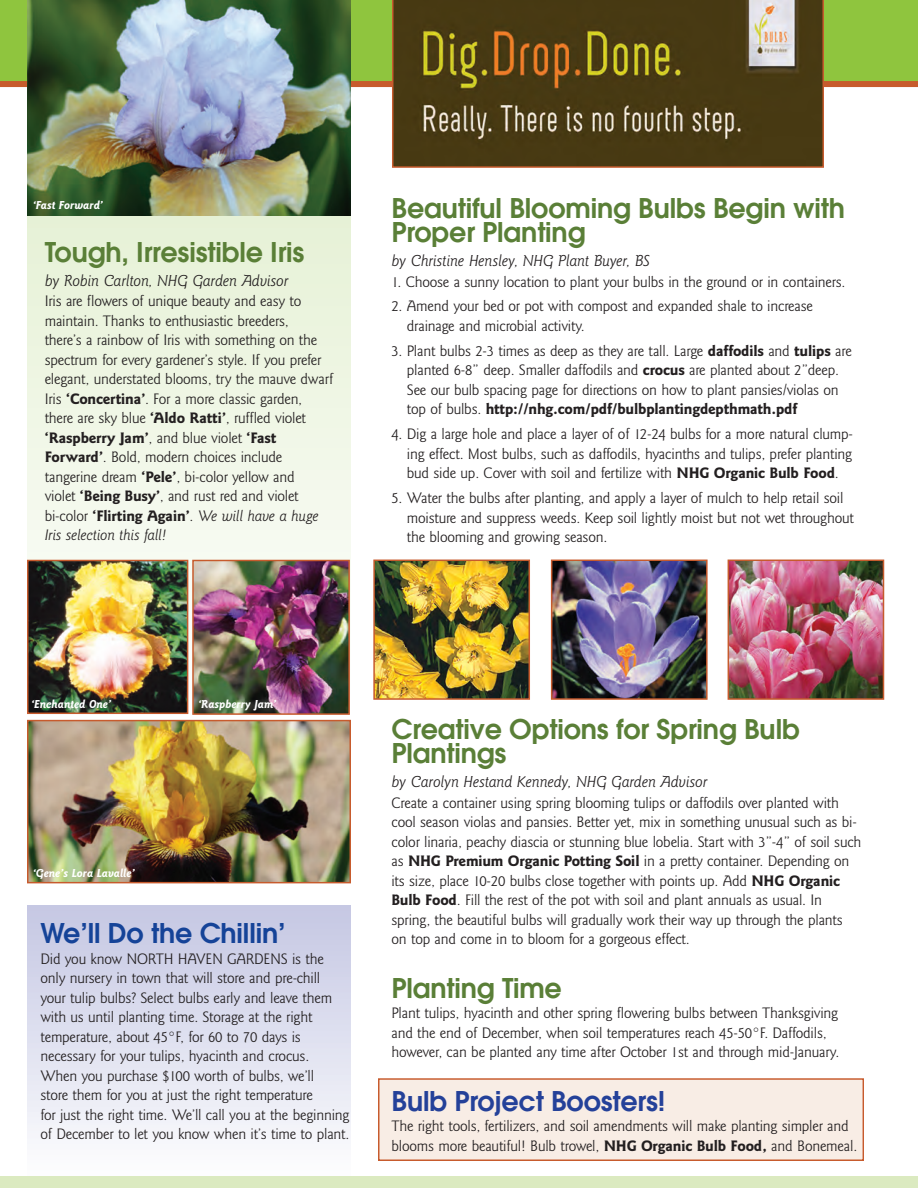
<style>
.page{position:relative;width:918px;height:1188px;background:#fff}
.page>*{position:absolute;margin:0;border:0;box-sizing:border-box;transform-origin:0 0}
.t1{font:600 27px/24px "Avant Garde";letter-spacing:-.005em;color:#5a7f37}
.t2{font:600 27px "Avant Garde";letter-spacing:-.005em;color:#244199}
.t3{font:600 27px "Avant Garde";letter-spacing:-.005em;color:#154398}
.t4{font:italic 16.5px "Goudy Sans";letter-spacing:-.01em;color:#231f20}
.t5{font:15.75px/19.5px "Goudy Sans";letter-spacing:-.015em;color:#231f20}
.t6{font:italic 700 12px "Goudy Sans";color:#fff}
.s1{font-weight:700}
.s2{font-style:italic}
</style>
<div class="page">
<div style="left:380px;top:1080px;width:482px;height:80px;background:#f8ede5"></div>
<div style="left:378px;top:1078px;width:486px;height:83px;border:2px solid #c75b2d"></div>
<div style="left:27px;top:193px;width:324px;height:507px;background:linear-gradient(to bottom,#e5f1d4,#fefefd)"></div>
<div style="left:27px;top:906px;width:324px;height:269px;background:linear-gradient(to bottom,#c4c6e3,#fcfdfe)"></div>
<div style="left:0;top:0;width:918px;height:83px;background:#8fc53e"></div>
<div style="left:0;top:1176px;width:918px;height:12px;background:#dbeac0"></div>
<div style="left:0;top:81px;width:918px;height:6px;background:#c75b2d"></div>
<svg style="left:392px;top:0;width:432px;height:168px;background:#604d24"></svg>
<img style="left:376px;top:563px;width:151px;height:134px">
<div style="left:373px;top:560px;width:157px;height:140px;border:2px solid #c75b2d"></div>
<img style="left:554px;top:563px;width:151px;height:134px">
<div style="left:551px;top:560px;width:157px;height:140px;border:2px solid #c75b2d"></div>
<img style="left:731px;top:563px;width:150px;height:134px">
<div style="left:728px;top:560px;width:156px;height:140px;border:2px solid #c75b2d"></div>
<img style="left:27px;top:0;width:324px;height:216px">
<img style="left:30px;top:563px;width:155px;height:148px">
<div style="left:27px;top:560px;width:161px;height:154px;border:2px solid #c75b2d"></div>
<img style="left:30px;top:723px;width:318px;height:157px">
<div style="left:27px;top:720px;width:324px;height:163px;border:2px solid #c75b2d"></div>
<img style="left:195px;top:563px;width:152px;height:149px">
<div style="left:192px;top:560px;width:158px;height:155px;border:2px solid #c75b2d"></div>
<p class="t6" style="left:33px;top:198px;width:71px">‘Fast Forward’</p>
<h1 class="t1" style="left:45px;top:242px;width:261px">Tough, Irresistible Iris</h1>
<p class="t4" style="left:45px;top:271px;width:246px">by Robin Carlton, NHG Garden Advisor</p>
<p class="t5" style="left:45px;top:291px;width:290px">Iris are flowers of unique beauty and easy to maintain. Thanks to enthusiastic breeders,<br>there’s a rainbow of Iris with something on the spectrum for every gardener’s style. If you prefer elegant, understated blooms, try the mauve dwarf Iris <span class="s1">‘Concertina’</span>. For a more classic garden, there are sky blue <span class="s1">‘Aldo Ratti’</span>, ruffled violet <span class="s1">‘Raspberry Jam’</span>, and blue violet <span class="s1">‘Fast Forward’</span>. Bold, modern choices include tangerine dream <span class="s1">‘Pele’</span>, bi-color yellow and<br>violet <span class="s1">‘Being Busy’</span>, and rust red and violet bi-color <span class="s1">‘Flirting Again’</span>. <span class="s2">We will have a huge Iris selection this fall!</span></p>
<h1 class="t1" style="left:392px;top:199px;width:455px">Beautiful Blooming Bulbs Begin with<br>Proper Planting</h1>
<p class="t4" style="left:392px;top:251px;width:260px">by Christine Hensley, NHG Plant Buyer, BS</p>
<p class="t5" style="left:392px;top:271px;width:456px">1. Choose a sunny location to plant your bulbs in the ground or in containers.</p>
<p class="t5" style="left:407px;top:296px;width:408px;text-indent:-15px">2. Amend your bed or pot with compost and expanded shale to increase drainage and microbial activity.</p>
<p class="t5" style="left:407px;top:341px;width:446px;text-indent:-15px">3. Plant bulbs 2-3 times as deep as they are tall. Large <span class="s1">daffodils</span> and <span class="s1">tulips</span> are planted 6-8” deep. Smaller daffodils and <span class="s1">crocus</span> are planted about 2”deep.<br>See our bulb spacing page for directions on how to plant pansies/violas on top of bulbs. <span class="s1">http://nhg.com/pdf/bulbplantingdepthmath.pdf</span></p>
<p class="t5" style="left:407px;top:424px;width:448px;text-align:justify;text-indent:-15px">4. Dig a large hole and place a layer of of 12-24 bulbs for a more natural clump&shy;ing effect. Most bulbs, such as daffodils, hyacinths and tulips, prefer planting bud side up. Cover with soil and fertilize with <span class="s1">NHG Organic Bulb Food</span>.</p>
<p class="t5" style="left:407px;top:488px;width:449px;text-indent:-15px">5. Water the bulbs after planting, and apply a layer of mulch to help retail soil moisture and suppress weeds. Keep soil lightly moist but not wet throughout the blooming and growing season.</p>
<p class="t6" style="left:32px;top:697px;width:81px">‘Enchanted One’</p>
<p class="t6" style="left:198px;top:697px;width:79px">‘Raspberry Jam’</p>
<p class="t6" style="left:33px;top:866px;width:103px">‘Gene’s Lora Lavalle’</p>
<h1 class="t3" style="left:40px;top:923px;width:247px">We’ll Do the Chillin’</h1>
<p class="t5" style="left:40px;top:949px;width:311px">Did you know NORTH HAVEN GARDENS is the only nursery in town that will store and pre-chill your tulip bulbs? Select bulbs early and leave them with us until planting time. Storage at the right temperature, about 45°F, for 60 to 70 days is necessary for your tulips, hyacinth and crocus.<br>When you purchase $100 worth of bulbs, we’ll<br>store them for you at just the right temperature<br>for just the right time. We’ll call you at the beginning of December to let you know when it’s time to plant.</p>
<h1 class="t1" style="left:392px;top:720px;width:410px">Creative Options for Spring Bulb<br>Plantings</h1>
<p class="t4" style="left:392px;top:772px;width:318px">by Carolyn Hestand Kennedy, NHG Garden Advisor</p>
<p class="t5" style="left:392px;top:793px;width:471px">Create a container using spring blooming tulips or daffodils over planted with cool season violas and pansies. Better yet, mix in something unusual such as bi&shy;color linaria, peachy diascia or stunning blue lobelia. Start with 3”-4” of soil such as <span class="s1">NHG Premium Organic Potting Soil</span> in a pretty container. Depending on its size, place 10-20 bulbs close together with points up. Add <span class="s1">NHG Organic Bulb Food</span>. Fill the rest of the pot with soil and plant annuals as usual. In spring, the beautiful bulbs will gradually work their way up through the plants on top and come in to bloom for a gorgeous effect.</p>
<h1 class="t1" style="left:392px;top:978px;width:172px">Planting Time</h1>
<p class="t5" style="left:392px;top:1003px;width:449px">Plant tulips, hyacinth and other spring flowering bulbs between Thanksgiving and the end of December, when soil temperatures reach 45-50°F. Daffodils, however, can be planted any time after October 1st and through mid-January.</p>
<h1 class="t2" style="left:392px;top:1091px;width:275px">Bulb Project Boosters!</h1>
<p class="t5" style="left:392px;top:1116px;width:467px">The right tools, fertilizers, and soil amendments will make planting simpler and blooms more beautiful! Bulb trowel, <span class="s1">NHG Organic Bulb Food,</span> and Bonemeal.</p>
</div>
